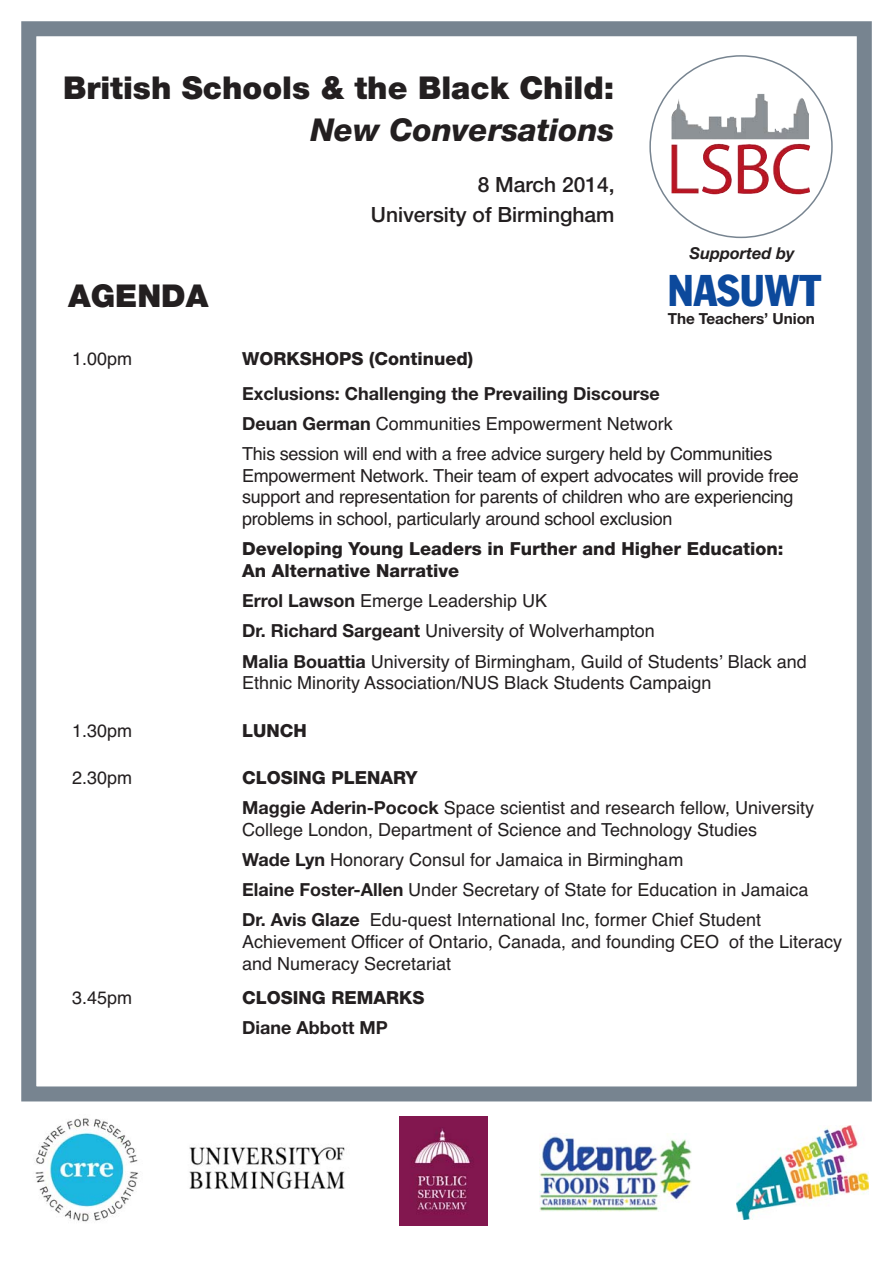
<style>
.page{position:relative;width:893px;height:1263px;background:#fff}
.page>*{position:absolute;margin:0;border:0;box-sizing:border-box;transform-origin:0 0}
.t1{font:condensed 43.65px "Franklin Gothic";color:#0c499c}
.t2{font:900 31.5px "Helvetica Neue";color:#231f20}
.t3{font:italic 800 31.5px "Helvetica Neue";color:#231f20}
.t4{font:500 21px/29.5px "Helvetica Neue";color:#231f20;text-align:right}
.t5{font:18px/30.3px "Helvetica";color:#231f20}
.t6{font:800 18px/21.6px "Helvetica Neue";color:#231f20}
.t7{font:700 18px "Helvetica Neue";color:#231f20}
.t8{font:italic 700 16.35px "Helvetica Neue";color:#231f20}
.t9{font:700 15.3px "Helvetica Neue";letter-spacing:-.005em;color:#231f20}
.s1{font-family:"Helvetica Neue";font-weight:700}
</style>
<div class="page">
<div style="left:21px;top:21px;width:851px;height:1080px;border:15px solid #778490"></div>
<svg style="left:649px;top:55px;width:184px;height:183px"></svg>
<img style="left:34px;top:1118px;width:105px;height:104px">
<img style="left:189px;top:1147px;width:156px;height:42px">
<img style="left:539px;top:1135px;width:152px;height:76px">
<img style="left:737px;top:1125px;width:131px;height:95px">
<img style="left:399px;top:1116px;width:89px;height:109px">
<h2 class="t2" style="left:63px;top:77px;width:553px">British Schools &amp; the Black Child:</h2>
<h2 class="t3" style="left:311px;top:118px;width:305px">New Conversations</h2>
<p class="t4" style="left:371px;top:172px;width:245px">8 March 2014,<br>University of Birmingham</p>
<h2 class="t2" style="left:68px;top:284px;width:142px">AGENDA</h2>
<p class="t8" style="left:689px;top:248px;width:107px">Supported by</p>
<h1 class="t1" style="left:668px;top:275px;width:154px">NASUWT</h1>
<p class="t9" style="left:668px;top:313px;width:149px">The Teachers’ Union</p>
<p class="t5" style="left:72px;top:345px;width:62px">1.00pm</p>
<p class="t6" style="left:242px;top:349px;width:232px">WORKSHOPS (Continued)</p>
<p class="t7" style="left:242px;top:387px;width:419px">Exclusions: Challenging the Prevailing Discourse</p>
<p class="t5" style="left:242px;top:410px;width:532px"><span class="s1">Deuan German</span> Communities Empowerment Network<br>This session will end with a free advice surgery held by Communities</p>
<p class="t5" style="left:242px;top:466px;width:558px;line-height:21.6px">Empowerment Network. Their team of expert advocates will provide free support and representation for parents of children who are experiencing problems in school, particularly around school exclusion</p>
<p class="t6" style="left:242px;top:539px;width:543px">Developing Young Leaders in Further and Higher Education:<br>An Alternative Narrative</p>
<p class="t5" style="left:242px;top:587px;width:566px"><span class="s1">Errol Lawson</span> Emerge Leadership UK<br><span class="s1">Dr. Richard Sargeant</span> University of Wolverhampton<br><span class="s1">Malia Bouattia</span> University of Birmingham, Guild of Studentsʼ Black and</p>
<p class="t5" style="left:242px;top:670px;width:471px">Ethnic Minority Association/NUS Black Students Campaign</p>
<p class="t5" style="left:72px;top:717px;width:62px">1.30pm</p>
<p class="t6" style="left:242px;top:721px;width:66px">LUNCH</p>
<p class="t5" style="left:72px;top:764px;width:62px">2.30pm</p>
<p class="t6" style="left:242px;top:768px;width:177px">CLOSING PLENARY</p>
<p class="t5" style="left:242px;top:798px;width:573px;line-height:21.8px"><span class="s1">Maggie Aderin-Pocock</span> Space scientist and research fellow, University<br>College London, Department of Science and Technology Studies</p>
<p class="t5" style="left:242px;top:846px;width:568px"><span class="s1">Wade Lyn</span> Honorary Consul for Jamaica in Birmingham<br><span class="s1">Elaine Foster-Allen</span> Under Secretary of State for Education in Jamaica<br><span class="s1">Dr. Avis Glaze</span> Edu-quest International Inc, former Chief Student</p>
<p class="t5" style="left:242px;top:933px;width:601px;line-height:21.6px">Achievement Officer of Ontario, Canada, and founding CEO of the Literacy and Numeracy Secretariat</p>
<p class="t5" style="left:72px;top:984px;width:62px">3.45pm</p>
<p class="t6" style="left:242px;top:989px;width:184px">CLOSING REMARKS</p>
<p class="t7" style="left:242px;top:1022px;width:147px">Diane Abbott MP</p>
</div>
